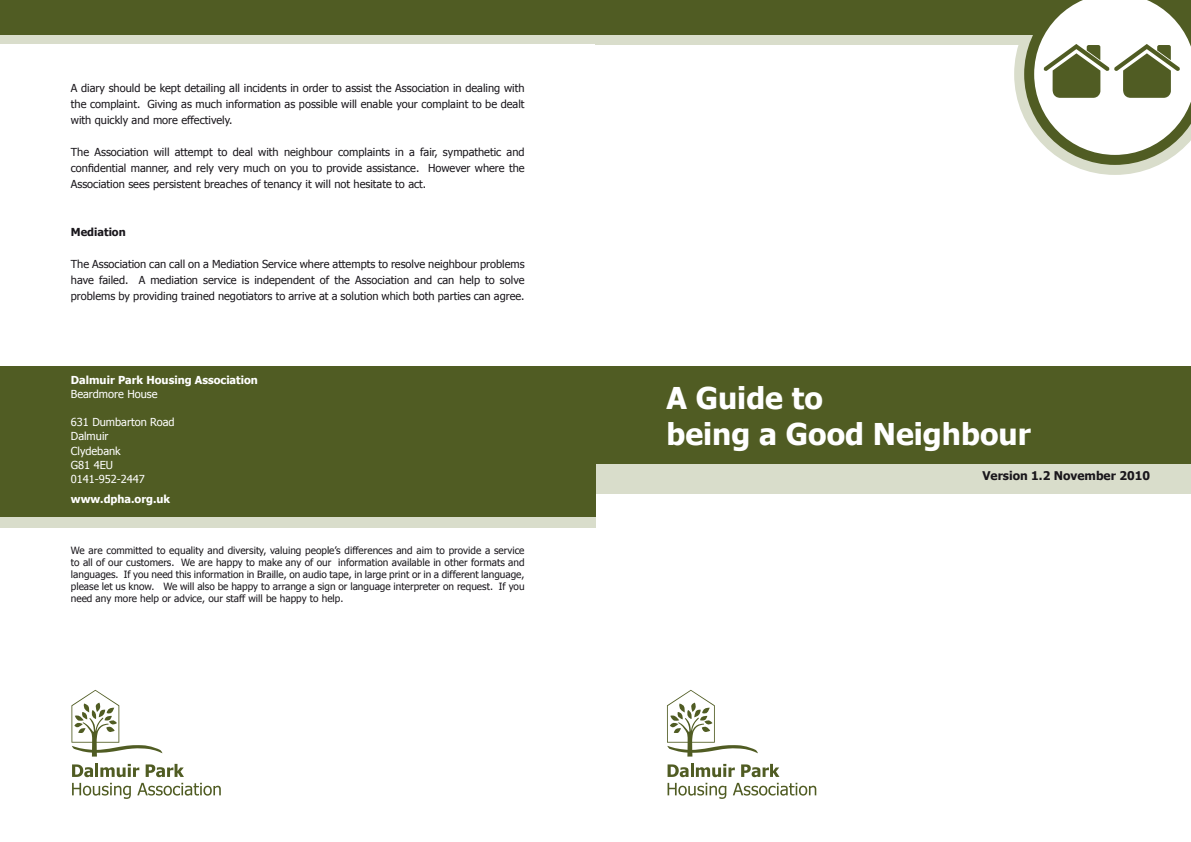
<style>
.page{position:relative;width:1191px;height:842px;background:#fff}
.page>*{position:absolute;margin:0;border:0;box-sizing:border-box;transform-origin:0 0}
.t1{font:700 30px/36px "Tahoma";color:#fff}
.t2{font:700 12px "Tahoma";color:#1a171c}
.t3{font:11px/16px "Tahoma";color:#1a171c;text-align:justify}
.t4{font:11px/14px "Tahoma";color:#fff}
.t5{font:700 11px "Tahoma";color:#fff}
.t6{font:700 11px "Tahoma";color:#1a171c}
.t7{font:10px/12px "Tahoma";color:#1a171c;text-align:justify}
</style>
<div class="page">
<div style="left:0;top:1px;width:595px;height:43px;background:#d9ddcb"></div>
<div style="left:0;top:0;width:595px;height:34px;background:#505c23"></div>
<div style="left:595px;top:1px;width:596px;height:44px;background:#d9ddcb"></div>
<div style="left:595px;top:0;width:596px;height:35px;background:#505c23"></div>
<svg style="left:1014px;top:0;width:177px;height:175px"></svg>
<div style="left:595px;top:396px;width:596px;height:98px;background:#d9ddcb"></div>
<div style="left:595px;top:366px;width:596px;height:98px;background:#505c23"></div>
<div style="left:0;top:430px;width:595px;height:98px;background:#d9ddcb"></div>
<div style="left:0;top:366px;width:595px;height:151px;background:#505c23"></div>
<svg style="left:667px;top:690px;width:91px;height:67px"></svg>
<svg style="left:667px;top:764px;width:68px;height:13px"></svg>
<svg style="left:741px;top:764px;width:38px;height:13px"></svg>
<svg style="left:667px;top:783px;width:59px;height:16px"></svg>
<svg style="left:733px;top:783px;width:83px;height:13px"></svg>
<svg style="left:71px;top:690px;width:91px;height:67px"></svg>
<svg style="left:72px;top:764px;width:67px;height:13px"></svg>
<svg style="left:146px;top:764px;width:38px;height:13px"></svg>
<svg style="left:72px;top:783px;width:59px;height:16px"></svg>
<svg style="left:137px;top:783px;width:84px;height:13px"></svg>
<p class="t3" style="left:71px;top:80px;width:455px">A diary should be kept detailing all incidents in order to assist the Association in dealing with the complaint. Giving as much information as possible will enable your complaint to be dealt with quickly and more effectively.</p>
<p class="t3" style="left:71px;top:144px;width:455px">The Association will attempt to deal with neighbour complaints in a fair, sympathetic and confidential manner, and rely very much on you to provide assistance. However where the Association sees persistent breaches of tenancy it will not hesitate to act.</p>
<p class="t6" style="left:71px;top:225px;width:56px">Mediation</p>
<p class="t3" style="left:71px;top:256px;width:455px">The Association can call on a Mediation Service where attempts to resolve neighbour problems have failed. A mediation service is independent of the Association and can help to solve problems by providing trained negotiators to arrive at a solution which both parties can agree.</p>
<p class="t5" style="left:71px;top:373px;width:189px">Dalmuir Park Housing Association</p>
<p class="t4" style="left:71px;top:387px;width:88px">Beardmore House</p>
<p class="t4" style="left:71px;top:415px;width:105px">631 Dumbarton Road<br>Dalmuir<br>Clydebank<br>G81 4EU<br>0141-952-2447</p>
<p class="t5" style="left:71px;top:491px;width:101px">www.dpha.org.uk</p>
<p class="t7" style="left:71px;top:544px;width:455px">We are committed to equality and diversity, valuing people’s differences and aim to provide a service to all of our customers. We are happy to make any of our information available in other formats and languages. If you need this information in Braille, on audio tape, in large print or in a different language, please let us know. We will also be happy to arrange a sign or language interpreter on request. If you need any more help or advice, our staff will be happy to help.</p>
<h1 class="t1" style="left:666px;top:379px;width:366px">A Guide to<br>being a Good Neighbour</h1>
<p class="t2" style="left:982px;top:468px;width:169px">Version 1.2 November 2010</p>
</div>
